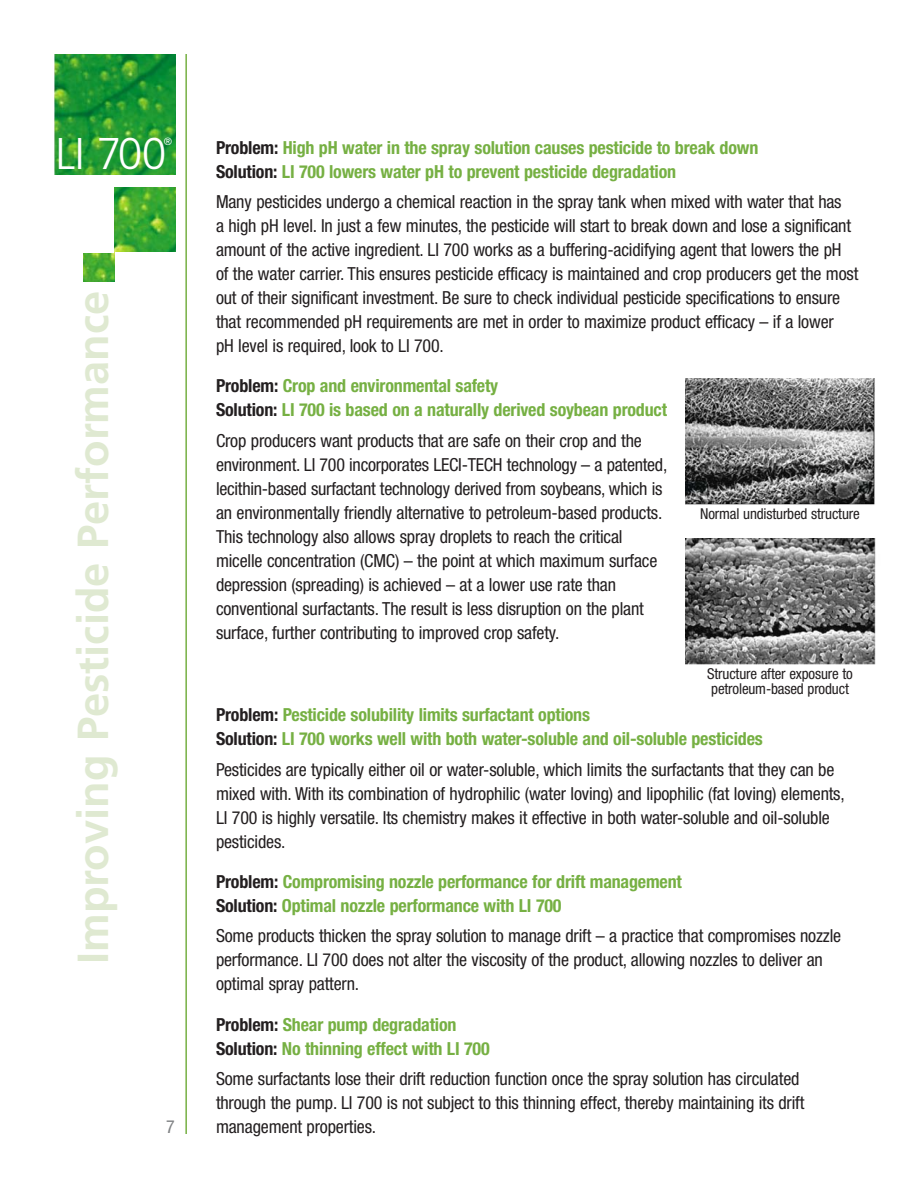
<style>
.page{position:relative;width:918px;height:1188px;background:#fff}
.page>*{position:absolute;margin:0;border:0;box-sizing:border-box;transform-origin:0 0}
.t1{font:300 44.4px "Frutiger";color:#fff}
.t2{font:700 43.5px "Frutiger";color:#dfe9d1}
.t3{font:condensed 18px/24px "Helvetica Neue";letter-spacing:-.01em;color:#231f20}
.t4{font:700 condensed 18px/24px "Helvetica Neue";letter-spacing:-.01em;color:#76b043}
.t5{font:condensed 18px "Helvetica Neue";color:#808284}
.t6{font:condensed 15px/15px "Helvetica Neue";letter-spacing:-.01em;color:#231f20}
.t7{font:300 10.5px "Frutiger";color:#fff}
.s1{color:#231f20}
</style>
<div class="page">
<img style="left:54px;top:54px;width:122px;height:228px">
<hr style="left:185px;top:54px;width:2px;height:1080px;background:#76b043">
<div style="left:40px;top:176px;width:137px;height:11px;background:#fff"></div>
<div style="left:54px;top:177px;width:60px;height:76px;background:#fff"></div>
<div style="left:115px;top:252px;width:62px;height:31px;background:#fff"></div>
<div style="left:54px;top:252px;width:28px;height:31px;background:#fff"></div>
<img style="left:686px;top:378px;width:189px;height:127px">
<img style="left:686px;top:538px;width:190px;height:127px">
<h1 class="t1" style="left:56px;top:136px;width:113px">LI 700</h1>
<p class="t7" style="left:164px;top:137px;width:10px">®</p>
<h2 class="t2" style="left:76px;top:964px;width:675px;rotate:-90deg">Improving Pesticide Performance</h2>
<p class="t5" style="left:166px;top:1120px;width:10px">7</p>
<p class="t4" style="left:216px;top:137px;width:544px"><span class="s1">Problem:</span> High pH water in the spray solution causes pesticide to break down<br><span class="s1">Solution:</span> LI 700 lowers water pH to prevent pesticide degradation</p>
<p class="t3" style="left:216px;top:191px;width:644px">Many pesticides undergo a chemical reaction in the spray tank when mixed with water that has<br>a high pH level. In just a few minutes, the pesticide will start to break down and lose a significant amount of the active ingredient. LI 700 works as a buffering-acidifying agent that lowers the pH of the water carrier. This ensures pesticide efficacy is maintained and crop producers get the most out of their significant investment. Be sure to check individual pesticide specifications to ensure that recommended pH requirements are met in order to maximize product efficacy – if a lower<br>pH level is required, look to LI 700.</p>
<p class="t4" style="left:216px;top:375px;width:453px"><span class="s1">Problem:</span> Crop and environmental safety<br><span class="s1">Solution:</span> LI 700 is based on a naturally derived soybean product</p>
<p class="t3" style="left:216px;top:430px;width:453px">Crop producers want products that are safe on their crop and the environment. LI 700 incorporates LECI-TECH technology – a patented, lecithin-based surfactant technology derived from soybeans, which is an environmentally friendly alternative to petroleum-based products.<br>This technology also allows spray droplets to reach the critical micelle concentration (CMC) – the point at which maximum surface depression (spreading) is achieved – at a lower use rate than conventional surfactants. The result is less disruption on the plant surface, further contributing to improved crop safety.</p>
<p class="t6" style="left:700px;top:507px;width:161px">Normal undisturbed structure</p>
<p class="t6" style="left:707px;top:667px;width:147px">Structure after exposure to petroleum-based product</p>
<p class="t4" style="left:216px;top:704px;width:548px"><span class="s1">Problem:</span> Pesticide solubility limits surfactant options<br><span class="s1">Solution:</span> LI 700 works well with both water-soluble and oil-soluble pesticides</p>
<p class="t3" style="left:216px;top:759px;width:630px">Pesticides are typically either oil or water-soluble, which limits the surfactants that they can be mixed with. With its combination of hydrophilic (water loving) and lipophilic (fat loving) elements, LI 700 is highly versatile. Its chemistry makes it effective in both water-soluble and oil-soluble pesticides.</p>
<p class="t4" style="left:216px;top:871px;width:467px"><span class="s1">Problem:</span> Compromising nozzle performance for drift management<br><span class="s1">Solution:</span> Optimal nozzle performance with LI 700</p>
<p class="t3" style="left:216px;top:926px;width:627px">Some products thicken the spray solution to manage drift – a practice that compromises nozzle performance. LI 700 does not alter the viscosity of the product, allowing nozzles to deliver an optimal spray pattern.</p>
<p class="t4" style="left:216px;top:1014px;width:275px"><span class="s1">Problem:</span> Shear pump degradation<br><span class="s1">Solution:</span> No thinning effect with LI 700</p>
<p class="t3" style="left:216px;top:1068px;width:590px">Some surfactants lose their drift reduction function once the spray solution has circulated through the pump. LI 700 is not subject to this thinning effect, thereby maintaining its drift management properties.</p>
</div>
